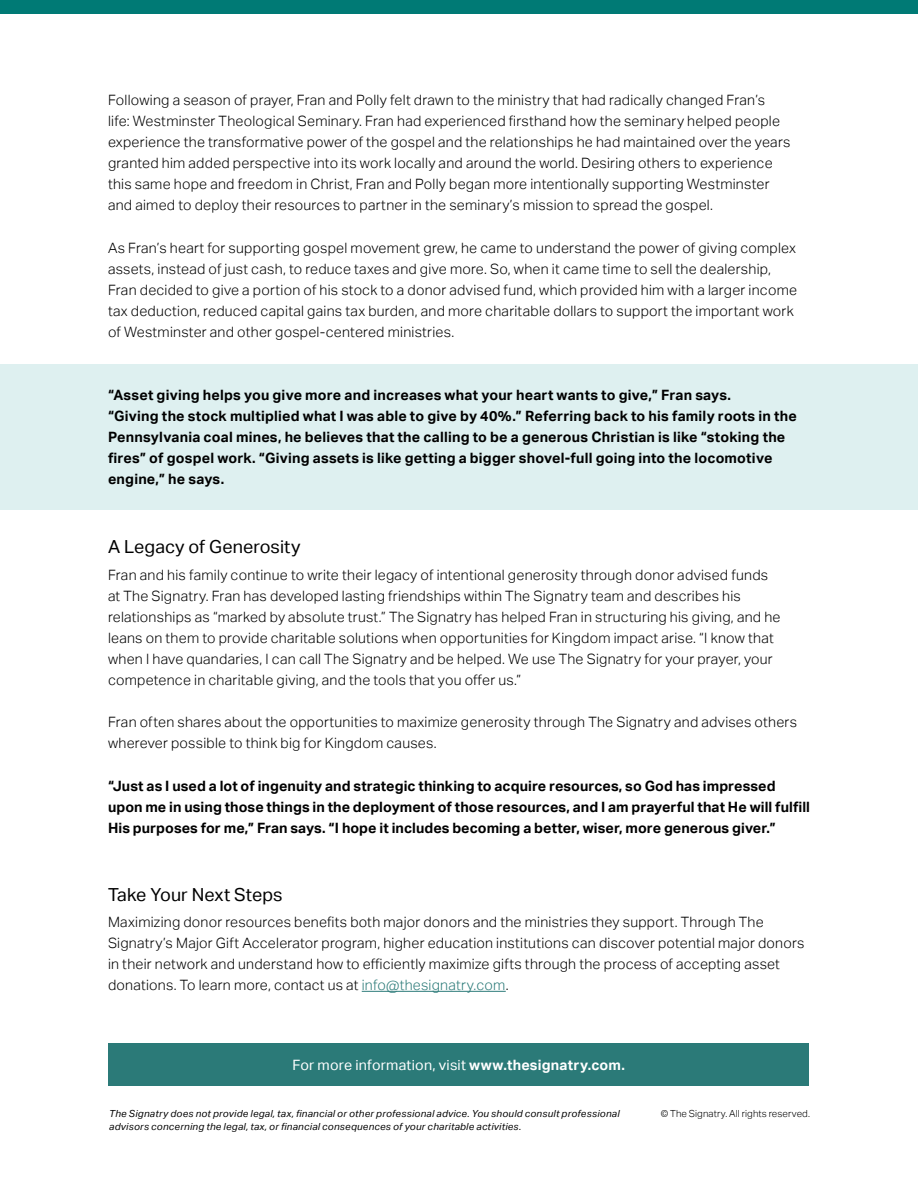
<style>
.page{position:relative;width:918px;height:1188px;background:#fff}
.page>*{position:absolute;margin:0;border:0;box-sizing:border-box;transform-origin:0 0}
.t1{font:18px "Aktiv Grotesk";color:#000}
.t2{font:300 14.25px/21px "Aktiv Grotesk";letter-spacing:.015em;color:#000}
.t3{font:700 14.25px/21px "Aktiv Grotesk";letter-spacing:.01em;color:#000}
.t4{font:14.25px "Aktiv Grotesk";letter-spacing:.015em;color:#fff}
.t5{font:italic 9.75px/13.5px "Aktiv Grotesk";letter-spacing:.03em;color:#000}
.t6{font:300 9.75px "Aktiv Grotesk";letter-spacing:.01em;color:#000}
.s1{color:#2c7b79}
.s2{font-weight:700}
</style>
<div class="page">
<div style="left:0;top:364px;width:918px;height:146px;background:#def0f0"></div>
<div style="left:109px;top:1043px;width:700px;height:43px;background:#2b7a78"></div>
<hr style="left:362px;top:991px;width:144px;height:1px;background:#2c7b79">
<div style="left:0;top:0;width:918px;height:14px;background:#007a75"></div>
<p class="t2" style="left:108px;top:90px;width:684px">Following a season of prayer, Fran and Polly felt drawn to the ministry that had radically changed Fran’s<br>life: Westminster Theological Seminary. Fran had experienced firsthand how the seminary helped people experience the transformative power of the gospel and the relationships he had maintained over the years granted him added perspective into its work locally and around the world. Desiring others to experience this same hope and freedom in Christ, Fran and Polly began more intentionally supporting Westminster and aimed to deploy their resources to partner in the seminary’s mission to spread the gospel.</p>
<p class="t2" style="left:108px;top:237px;width:691px">As Fran’s heart for supporting gospel movement grew, he came to understand the power of giving complex assets, instead of just cash, to reduce taxes and give more. So, when it came time to sell the dealership, Fran decided to give a portion of his stock to a donor advised fund, which provided him with a larger income tax deduction, reduced capital gains tax burden, and more charitable dollars to support the important work of Westminster and other gospel-centered ministries.</p>
<p class="t3" style="left:108px;top:385px;width:690px">“Asset giving helps you give more and increases what your heart wants to give,” Fran says.<br>“Giving the stock multiplied what I was able to give by 40%.” Referring back to his family roots in the Pennsylvania coal mines, he believes that the calling to be a generous Christian is like “stoking the fires” of gospel work. “Giving assets is like getting a bigger shovel-full going into the locomotive engine,” he says.</p>
<p class="t1" style="left:108px;top:537px;width:194px">A Legacy of Generosity</p>
<p class="t2" style="left:108px;top:564px;width:674px">Fran and his family continue to write their legacy of intentional generosity through donor advised funds at The Signatry. Fran has developed lasting friendships within The Signatry team and describes his relationships as “marked by absolute trust.” The Signatry has helped Fran in structuring his giving, and he leans on them to provide charitable solutions when opportunities for Kingdom impact arise. “I know that when I have quandaries, I can call The Signatry and be helped. We use The Signatry for your prayer, your competence in charitable giving, and the tools that you offer us.”</p>
<p class="t2" style="left:108px;top:712px;width:691px">Fran often shares about the opportunities to maximize generosity through The Signatry and advises others wherever possible to think big for Kingdom causes.</p>
<p class="t3" style="left:108px;top:776px;width:703px">“Just as I used a lot of ingenuity and strategic thinking to acquire resources, so God has impressed upon me in using those things in the deployment of those resources, and I am prayerful that He will fulfill<br>His purposes for me,” Fran says. “I hope it includes becoming a better, wiser, more generous giver.”</p>
<p class="t1" style="left:108px;top:884px;width:176px">Take Your Next Steps</p>
<p class="t2" style="left:108px;top:911px;width:698px">Maximizing donor resources benefits both major donors and the ministries they support. Through The Signatry’s Major Gift Accelerator program, higher education institutions can discover potential major donors in their network and understand how to efficiently maximize gifts through the process of accepting asset donations. To learn more, contact us at <span class="s1">info@thesignatry.com</span>.</p>
<p class="t4" style="left:292px;top:1057px;width:334px">For more information, visit <span class="s2">www.thesignatry.com.</span></p>
<p class="t5" style="left:109px;top:1106px;width:512px">The Signatry does not provide legal, tax, financial or other professional advice. You should consult professional advisors concerning the legal, tax, or financial consequences of your charitable activities.</p>
<p class="t6" style="left:661px;top:1107px;width:151px">© The Signatry. All rights reserved.</p>
</div>
